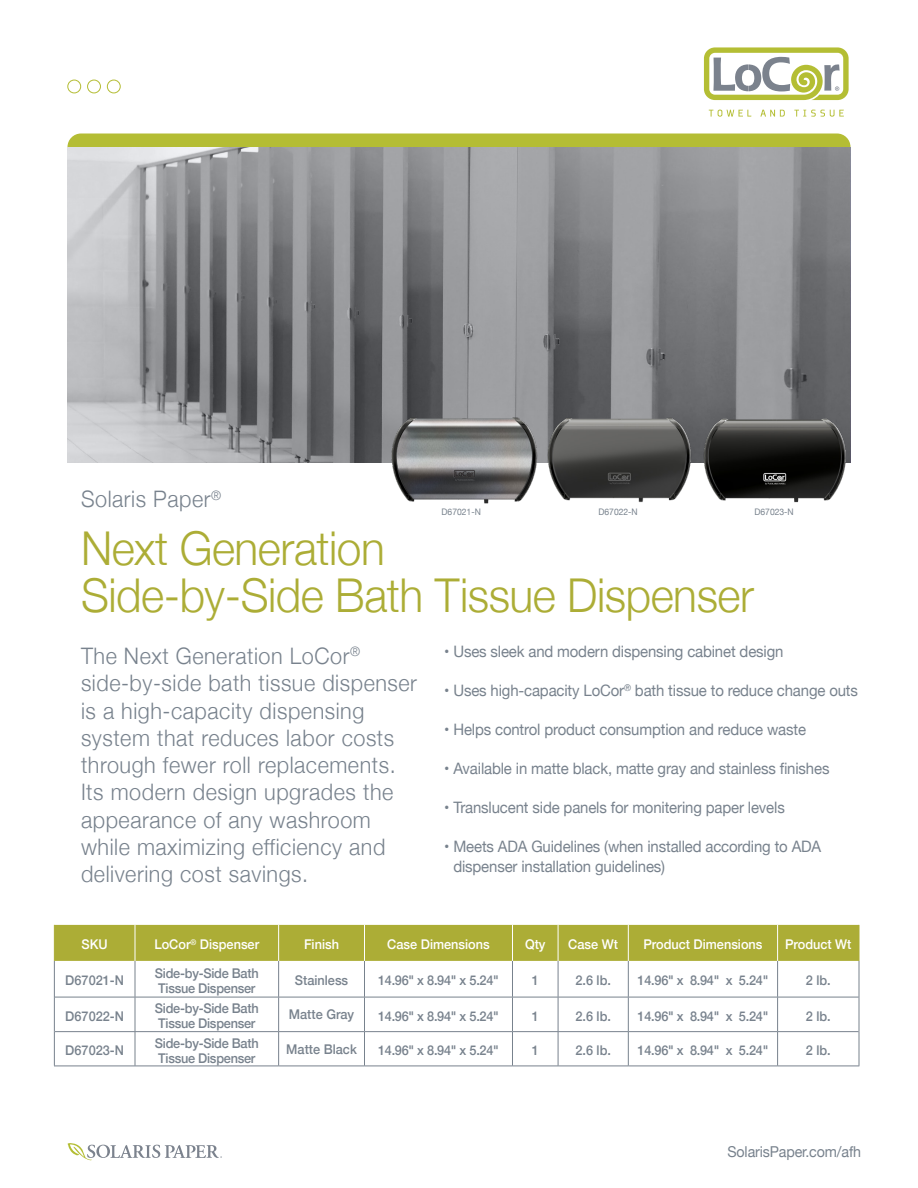
<style>
.page{position:relative;width:918px;height:1188px;background:#fff}
.page>*{position:absolute;margin:0;border:0;box-sizing:border-box;transform-origin:0 0}
.t1{font:300 46.65px/46.5px "Helvetica Neue";letter-spacing:-.01em;color:#acad36;scale:.95 1}
.t2{font:300 22.8px/27.3px "Helvetica Neue";letter-spacing:.025em;color:#78828d;scale:.95 1}
.t3{font:15.75px/19.5px "Helvetica Neue";letter-spacing:-.01em;color:#78828d;scale:.95 1}
.t4{font:15px "Helvetica Neue";letter-spacing:-.01em;color:#78828d;scale:.95 1}
.t5{font:500 13.35px/14.9px "Helvetica Neue";letter-spacing:-.02em;color:#78828d;scale:.95 1}
.t6{font:500 13.35px "Helvetica Neue";color:#fff;scale:.95 1}
.t7{font:500 13.35px "Helvetica Neue";color:#78828d;scale:.95 1}
.t8{font:9px "Helvetica Neue";color:#78828d;scale:.95 1}
</style>
<div class="page">
<div style="left:68px;top:134px;width:782px;height:26px;background:#b4bd34;border-radius:14px"></div>
<div style="left:55px;top:925px;width:804px;height:36px;background:#acad36"></div>
<hr style="left:54px;top:961px;width:1px;height:36px;background:#78828d">
<hr style="left:135px;top:961px;width:1px;height:36px;background:#78828d">
<hr style="left:278px;top:961px;width:1px;height:36px;background:#78828d">
<hr style="left:364px;top:961px;width:1px;height:36px;background:#78828d">
<hr style="left:512px;top:961px;width:1px;height:36px;background:#78828d">
<hr style="left:558px;top:961px;width:1px;height:36px;background:#78828d">
<hr style="left:628px;top:961px;width:1px;height:36px;background:#78828d">
<hr style="left:777px;top:961px;width:1px;height:36px;background:#78828d">
<hr style="left:859px;top:961px;width:1px;height:36px;background:#78828d">
<hr style="left:54px;top:997px;width:1px;height:35px;background:#78828d">
<hr style="left:135px;top:997px;width:1px;height:34px;background:#78828d">
<hr style="left:278px;top:997px;width:1px;height:34px;background:#78828d">
<hr style="left:364px;top:997px;width:1px;height:34px;background:#78828d">
<hr style="left:512px;top:997px;width:1px;height:34px;background:#78828d">
<hr style="left:558px;top:997px;width:1px;height:34px;background:#78828d">
<hr style="left:628px;top:997px;width:1px;height:34px;background:#78828d">
<hr style="left:777px;top:997px;width:1px;height:34px;background:#78828d">
<hr style="left:859px;top:997px;width:1px;height:35px;background:#78828d">
<hr style="left:54px;top:1032px;width:1px;height:34px;background:#78828d">
<hr style="left:135px;top:1032px;width:1px;height:34px;background:#78828d">
<hr style="left:278px;top:1032px;width:1px;height:34px;background:#78828d">
<hr style="left:364px;top:1032px;width:1px;height:34px;background:#78828d">
<hr style="left:512px;top:1032px;width:1px;height:34px;background:#78828d">
<hr style="left:558px;top:1032px;width:1px;height:34px;background:#78828d">
<hr style="left:628px;top:1032px;width:1px;height:34px;background:#78828d">
<hr style="left:777px;top:1032px;width:1px;height:34px;background:#78828d">
<hr style="left:859px;top:1032px;width:1px;height:34px;background:#78828d">
<hr style="left:278px;top:925px;width:1px;height:36px;background:#fff">
<hr style="left:364px;top:925px;width:1px;height:36px;background:#fff">
<hr style="left:512px;top:925px;width:1px;height:36px;background:#fff">
<hr style="left:558px;top:925px;width:1px;height:36px;background:#fff">
<hr style="left:628px;top:925px;width:1px;height:36px;background:#fff">
<hr style="left:777px;top:925px;width:1px;height:36px;background:#fff">
<hr style="left:55px;top:997px;width:80px;height:1px;background:#78828d">
<hr style="left:135px;top:997px;width:144px;height:1px;background:#78828d">
<hr style="left:279px;top:997px;width:85px;height:1px;background:#78828d">
<hr style="left:364px;top:997px;width:148px;height:1px;background:#78828d">
<hr style="left:512px;top:997px;width:46px;height:1px;background:#78828d">
<hr style="left:558px;top:997px;width:70px;height:1px;background:#78828d">
<hr style="left:628px;top:997px;width:150px;height:1px;background:#78828d">
<hr style="left:778px;top:997px;width:81px;height:1px;background:#78828d">
<hr style="left:55px;top:1031px;width:80px;height:1px;background:#78828d">
<hr style="left:135px;top:1031px;width:144px;height:1px;background:#78828d">
<hr style="left:279px;top:1031px;width:85px;height:1px;background:#78828d">
<hr style="left:364px;top:1031px;width:148px;height:1px;background:#78828d">
<hr style="left:512px;top:1031px;width:46px;height:1px;background:#78828d">
<hr style="left:558px;top:1031px;width:70px;height:1px;background:#78828d">
<hr style="left:628px;top:1031px;width:150px;height:1px;background:#78828d">
<hr style="left:778px;top:1031px;width:81px;height:1px;background:#78828d">
<hr style="left:54px;top:1066px;width:81px;height:1px;background:#78828d">
<hr style="left:135px;top:1066px;width:144px;height:1px;background:#78828d">
<hr style="left:279px;top:1066px;width:85px;height:1px;background:#78828d">
<hr style="left:364px;top:1066px;width:148px;height:1px;background:#78828d">
<hr style="left:512px;top:1066px;width:46px;height:1px;background:#78828d">
<hr style="left:558px;top:1066px;width:70px;height:1px;background:#78828d">
<hr style="left:628px;top:1066px;width:150px;height:1px;background:#78828d">
<hr style="left:778px;top:1066px;width:81px;height:1px;background:#78828d">
<hr style="left:859px;top:925px;width:1px;height:36px;background:#acad36">
<hr style="left:54px;top:925px;width:1px;height:36px;background:#acad36">
<hr style="left:135px;top:925px;width:1px;height:36px;background:#fff">
<svg style="left:68px;top:1143px;width:154px;height:17px"></svg>
<svg style="left:704px;top:47px;width:145px;height:53px"></svg>
<svg style="left:709px;top:110px;width:42px;height:7px"></svg>
<svg style="left:760px;top:110px;width:25px;height:7px"></svg>
<svg style="left:794px;top:110px;width:50px;height:7px"></svg>
<div style="left:67px;top:80px;width:14px;height:13px;border:1px solid #b4bd34;border-radius:50%"></div>
<div style="left:87px;top:80px;width:14px;height:13px;border:1px solid #b4bd34;border-radius:50%"></div>
<div style="left:107px;top:80px;width:14px;height:13px;border:1px solid #b4bd34;border-radius:50%"></div>
<svg style="left:68px;top:147px;width:782px;height:315px;background:#8d8e91"></svg>
<img style="left:701px;top:376px;width:147px;height:127px">
<img style="left:538px;top:375px;width:163px;height:128px">
<img style="left:387px;top:380px;width:155px;height:124px">
<p class="t2" style="left:81px;top:484px;width:149px">Solaris Paper<sup>®</sup></p>
<p class="t1" style="left:81px;top:522px;width:710px">Next Generation<br>Side-by-Side Bath Tissue Dispenser</p>
<p class="t8" style="left:442px;top:505px;width:43px">D67021-N</p>
<p class="t8" style="left:598px;top:505px;width:43px">D67022-N</p>
<p class="t8" style="left:754px;top:505px;width:43px">D67023-N</p>
<p class="t2" style="left:81px;top:641px;width:355px">The Next Generation LoCor<sup>® </sup>side-by-side bath tissue dispenser is a high-capacity dispensing system that reduces labor costs through fewer roll replacements.<br>Its modern design upgrades the appearance of any washroom while maximizing efficiency and delivering cost savings.</p>
<p class="t3" style="left:444px;top:643px;width:359px">• Uses sleek and modern dispensing cabinet design</p>
<p class="t3" style="left:444px;top:682px;width:437px">• Uses high-capacity LoCor<sup>®</sup> bath tissue to reduce change outs</p>
<p class="t3" style="left:444px;top:721px;width:382px">• Helps control product consumption and reduce waste</p>
<p class="t3" style="left:444px;top:760px;width:407px">• Available in matte black, matte gray and stainless finishes</p>
<p class="t3" style="left:444px;top:799px;width:360px">• Translucent side panels for monitering paper levels</p>
<p class="t3" style="left:453px;top:838px;width:389px;text-indent:-9px">• Meets ADA Guidelines (when installed according to ADA dispenser installation guidelines)</p>
<p class="t6" style="left:82px;top:934px;width:29px">SKU</p>
<p class="t6" style="left:154px;top:934px;width:112px">LoCor<sup>®</sup> Dispenser</p>
<p class="t6" style="left:304px;top:934px;width:38px">Finish</p>
<p class="t6" style="left:387px;top:934px;width:109px">Case Dimensions</p>
<p class="t6" style="left:525px;top:934px;width:23px">Qty</p>
<p class="t6" style="left:568px;top:934px;width:54px">Case Wt</p>
<p class="t6" style="left:643px;top:934px;width:127px">Product Dimensions</p>
<p class="t6" style="left:785px;top:934px;width:72px">Product Wt</p>
<p class="t5" style="left:65px;top:972px;width:63px">D67021-N</p>
<p class="t5" style="left:155px;top:965px;width:111px">Side-by-Side Bath<br>Tissue Dispenser</p>
<p class="t7" style="left:295px;top:970px;width:58px">Stainless</p>
<p class="t5" style="left:378px;top:972px;width:129px">14.96" x 8.94" x 5.24"</p>
<p class="t5" style="left:532px;top:972px;width:9px">1</p>
<p class="t5" style="left:575px;top:972px;width:39px">2.6 lb.</p>
<p class="t5" style="left:638px;top:972px;width:139px">14.96" x 8.94" x 5.24"</p>
<p class="t5" style="left:806px;top:972px;width:28px">2 lb.</p>
<p class="t5" style="left:65px;top:1008px;width:63px">D67022-N</p>
<p class="t5" style="left:155px;top:1000px;width:111px">Side-by-Side Bath<br>Tissue Dispenser</p>
<p class="t7" style="left:289px;top:1004px;width:70px">Matte Gray</p>
<p class="t5" style="left:378px;top:1008px;width:129px">14.96" x 8.94" x 5.24"</p>
<p class="t5" style="left:532px;top:1008px;width:9px">1</p>
<p class="t5" style="left:575px;top:1008px;width:39px">2.6 lb.</p>
<p class="t5" style="left:638px;top:1008px;width:139px">14.96" x 8.94" x 5.24"</p>
<p class="t5" style="left:806px;top:1008px;width:28px">2 lb.</p>
<p class="t5" style="left:65px;top:1042px;width:63px">D67023-N</p>
<p class="t5" style="left:155px;top:1035px;width:111px">Side-by-Side Bath<br>Tissue Dispenser</p>
<p class="t7" style="left:286px;top:1038px;width:76px">Matte Black</p>
<p class="t5" style="left:378px;top:1042px;width:129px">14.96" x 8.94" x 5.24"</p>
<p class="t5" style="left:532px;top:1042px;width:9px">1</p>
<p class="t5" style="left:575px;top:1042px;width:39px">2.6 lb.</p>
<p class="t5" style="left:638px;top:1042px;width:139px">14.96" x 8.94" x 5.24"</p>
<p class="t5" style="left:806px;top:1042px;width:28px">2 lb.</p>
<p class="t4" style="left:728px;top:1141px;width:142px">SolarisPaper.com/afh</p>
</div>
